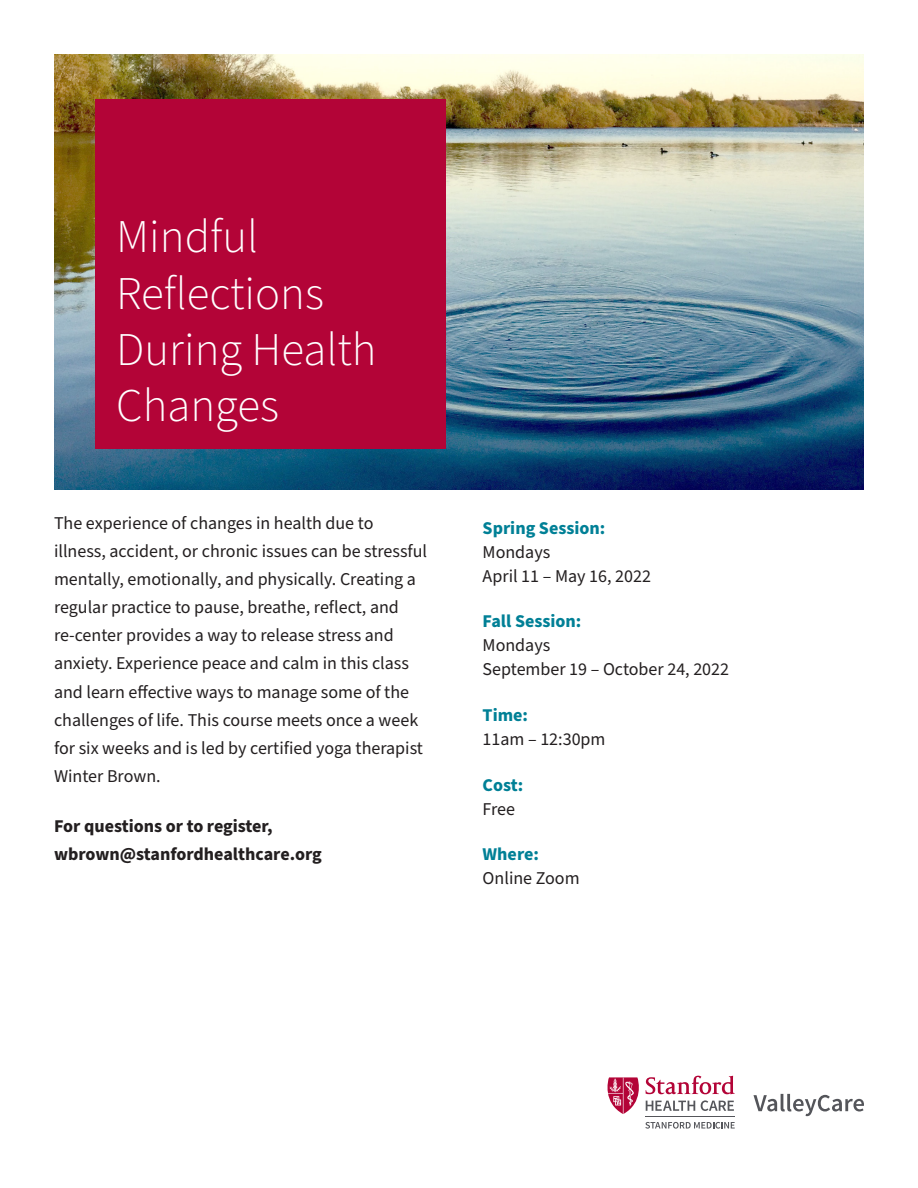
<style>
.page{position:relative;width:918px;height:1188px;background:#fff}
.page>*{position:absolute;margin:0;border:0;box-sizing:border-box;transform-origin:0 0}
.t1{font:300 46.8px/56.2px "Source Sans Pro";color:#fff}
.t2{font:18px/28.2px "Source Sans Pro";color:#231f20}
.t3{font:700 18px/28.2px "Source Sans Pro";color:#231f20}
.t4{font:700 18px "Source Sans Pro";color:#008096}
</style>
<div class="page">
<img style="left:54px;top:54px;width:810px;height:435px">
<div style="left:95px;top:99px;width:351px;height:350px;background:#b30437"></div>
<svg style="left:753px;top:1094px;width:111px;height:22px"></svg>
<svg style="left:645px;top:1122px;width:90px;height:7px"></svg>
<hr style="left:645px;top:1116px;width:90px;height:1px;background:#54555a">
<svg style="left:608px;top:1076px;width:127px;height:38px"></svg>
<p class="t1" style="left:116px;top:210px;width:262px">Mindful<br>Reflections<br>During Health<br>Changes</p>
<p class="t2" style="left:54px;top:509px;width:375px">The experience of changes in health due to illness, accident, or chronic issues can be stressful mentally, emotionally, and physically. Creating a regular practice to pause, breathe, reflect, and re-center provides a way to release stress and anxiety. Experience peace and calm in this class and learn effective ways to manage some of the challenges of life. This course meets once a week for six weeks and is led by certified yoga therapist Winter Brown.</p>
<p class="t3" style="left:54px;top:812px;width:269px">For questions or to register, wbrown@stanfordhealthcare.org</p>
<p class="t4" style="left:483px;top:515px;width:124px">Spring Session:</p>
<p class="t2" style="left:483px;top:540px;width:170px;line-height:24px">Mondays<br>April 11 – May 16, 2022</p>
<p class="t4" style="left:483px;top:609px;width:100px">Fall Session:</p>
<p class="t2" style="left:483px;top:634px;width:248px;line-height:24px">Mondays<br>September 19 – October 24, 2022</p>
<p class="t4" style="left:483px;top:703px;width:47px">Time:</p>
<p class="t2" style="left:483px;top:725px;width:124px">11am – 12:30pm</p>
<p class="t4" style="left:483px;top:772px;width:42px">Cost:</p>
<p class="t2" style="left:483px;top:795px;width:34px">Free</p>
<p class="t4" style="left:483px;top:842px;width:58px">Where:</p>
<p class="t2" style="left:483px;top:865px;width:98px">Online Zoom</p>
</div>
